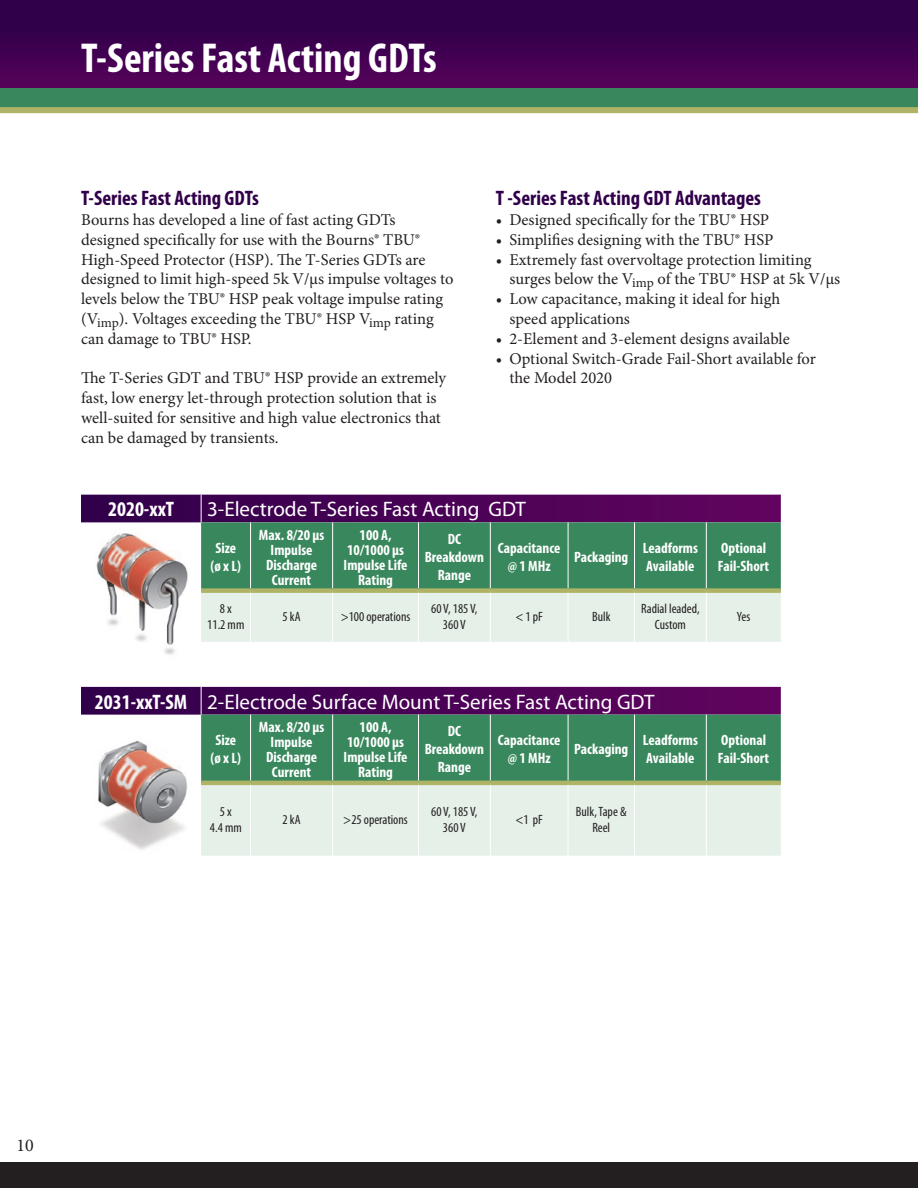
<style>
.page{position:relative;width:918px;height:1188px;background:#fff}
.page>*{position:absolute;margin:0;border:0;box-sizing:border-box;transform-origin:0 0}
.t1{font:700 condensed 42px "Myriad Pro";color:#fff}
.t2{font:21px "Myriad Pro";color:#fff}
.t3{font:700 condensed 21px "Myriad Pro";color:#31004a}
.t4{font:700 condensed 21px "Myriad Pro";color:#fff}
.t5{font:18px "Minion Pro";color:#231f20}
.t6{font:16.5px/19.8px "Minion Pro";color:#231f20}
.t7{font:700 condensed 15px/18px "Myriad Pro";color:#fff;text-align:center}
.t8{font:condensed 13.5px/16.2px "Myriad Pro";color:#231f20;text-align:center}
</style>
<div class="page">
<img style="left:164px;top:642px;width:11px;height:13px">
<div style="left:0;top:78px;width:918px;height:32px;background:#39885d"></div>
<div style="left:0;top:0;width:918px;height:88px;background:linear-gradient(to bottom,#280046,#530259)"></div>
<div style="left:0;top:1162px;width:918px;height:26px;background:#231f20"></div>
<div style="left:0;top:107px;width:918px;height:6px;background:#afb365"></div>
<svg style="left:81px;top:687px;width:700px;height:169px;background:#93a3a0"></svg>
<hr style="left:250px;top:715px;width:1px;height:66px;background:#fff">
<hr style="left:332px;top:715px;width:1px;height:66px;background:#fff">
<hr style="left:418px;top:715px;width:1px;height:66px;background:#fff">
<hr style="left:490px;top:715px;width:1px;height:66px;background:#fff">
<hr style="left:568px;top:715px;width:1px;height:66px;background:#fff">
<hr style="left:634px;top:715px;width:1px;height:66px;background:#fff">
<hr style="left:706px;top:715px;width:1px;height:66px;background:#fff">
<hr style="left:201px;top:781px;width:50px;height:4px;background:#afb365">
<hr style="left:251px;top:781px;width:82px;height:4px;background:#afb365">
<hr style="left:333px;top:781px;width:85px;height:4px;background:#afb365">
<hr style="left:418px;top:781px;width:72px;height:4px;background:#afb365">
<hr style="left:490px;top:781px;width:78px;height:4px;background:#afb365">
<hr style="left:568px;top:781px;width:66px;height:4px;background:#afb365">
<hr style="left:634px;top:781px;width:72px;height:4px;background:#afb365">
<hr style="left:706px;top:781px;width:75px;height:4px;background:#afb365">
<svg style="left:81px;top:495px;width:700px;height:147px;background:#859794"></svg>
<hr style="left:250px;top:522px;width:1px;height:66px;background:#fff">
<hr style="left:332px;top:522px;width:1px;height:66px;background:#fff">
<hr style="left:418px;top:522px;width:1px;height:66px;background:#fff">
<hr style="left:490px;top:522px;width:1px;height:66px;background:#fff">
<hr style="left:568px;top:522px;width:1px;height:66px;background:#fff">
<hr style="left:634px;top:522px;width:1px;height:66px;background:#fff">
<hr style="left:706px;top:522px;width:1px;height:66px;background:#fff">
<div style="left:201px;top:588px;width:50px;height:5px;background:#afb365"></div>
<div style="left:251px;top:588px;width:82px;height:5px;background:#afb365"></div>
<div style="left:333px;top:588px;width:85px;height:5px;background:#afb365"></div>
<div style="left:418px;top:588px;width:72px;height:5px;background:#afb365"></div>
<div style="left:490px;top:588px;width:78px;height:5px;background:#afb365"></div>
<div style="left:568px;top:588px;width:66px;height:5px;background:#afb365"></div>
<div style="left:634px;top:588px;width:72px;height:5px;background:#afb365"></div>
<div style="left:706px;top:588px;width:75px;height:5px;background:#afb365"></div>
<p class="t1" style="left:81px;top:32px;width:357px">T-Series Fast Acting GDTs</p>
<p class="t3" style="left:81px;top:185px;width:179px">T-Series Fast Acting GDTs</p>
<p class="t6" style="left:81px;top:210px;width:374px">Bourns has developed a line of fast acting GDTs designed specifically for use with the Bourns® TBU® High-Speed Protector (HSP). The T-Series GDTs are designed to limit high-speed 5k V/µs impulse voltages to levels below the TBU® HSP peak voltage impulse rating (V<sub>imp</sub>). Voltages exceeding the TBU® HSP V<sub>imp</sub> rating can damage to TBU® HSP.</p>
<p class="t6" style="left:81px;top:368px;width:367px">The T-Series GDT and TBU® HSP provide an extremely fast, low energy let-through protection solution that is well-suited for sensitive and high value electronics that can be damaged by transients.</p>
<p class="t3" style="left:496px;top:185px;width:267px">T -Series Fast Acting GDT Advantages</p>
<p class="t6" style="left:496px;top:210px;width:275px">• Designed specifically for the TBU® HSP</p>
<p class="t6" style="left:496px;top:230px;width:279px">• Simplifies designing with the TBU® HSP</p>
<p class="t6" style="left:509px;top:249px;width:332px;text-indent:-13px">• Extremely fast overvoltage protection limiting surges below the V<sub>imp</sub> of the TBU® HSP at 5k V/µs</p>
<p class="t6" style="left:509px;top:289px;width:272px;text-indent:-13px">• Low capacitance, making it ideal for high speed applications</p>
<p class="t6" style="left:496px;top:329px;width:295px">• 2-Element and 3-element designs available</p>
<p class="t6" style="left:509px;top:348px;width:308px;text-indent:-13px">• Optional Switch-Grade Fail-Short available for the Model 2020</p>
<p class="t4" style="left:108px;top:496px;width:67px">2020-xxT</p>
<p class="t2" style="left:207px;top:496px;width:320px">3-Electrode T-Series Fast Acting GDT</p>
<p class="t7" style="left:215px;top:539px;width:22px">Size</p>
<p class="t7" style="left:211px;top:557px;width:32px">(ø x L)</p>
<p class="t7" style="left:259px;top:525px;width:67px">Max. 8/20 µs</p>
<p class="t7" style="left:266px;top:542px;width:53px;line-height:15px">Impulse<br>Discharge<br>Current</p>
<p class="t7" style="left:360px;top:525px;width:33px">100 A,</p>
<p class="t7" style="left:344px;top:542px;width:65px;line-height:15px;text-align:left">10/1000 µs<br>Impulse Life</p>
<p class="t7" style="left:358px;top:570px;width:36px">Rating</p>
<p class="t7" style="left:425px;top:530px;width:61px">DC<br>Breakdown<br>Range</p>
<p class="t7" style="left:498px;top:539px;width:64px">Capacitance @ 1 MHz</p>
<p class="t7" style="left:574px;top:548px;width:56px">Packaging</p>
<p class="t7" style="left:643px;top:539px;width:57px;text-align:left">Leadforms<br>Available</p>
<p class="t7" style="left:718px;top:539px;width:53px;text-align:left">Optional<br>Fail-Short</p>
<p class="t8" style="left:220px;top:600px;width:13px">8 x</p>
<p class="t8" style="left:207px;top:617px;width:39px">11.2 mm</p>
<p class="t8" style="left:283px;top:609px;width:19px">5 kA</p>
<p class="t8" style="left:341px;top:609px;width:71px">&gt;100 operations</p>
<p class="t8" style="left:431px;top:600px;width:48px">60 V, 185 V,<br>360 V</p>
<p class="t8" style="left:515px;top:609px;width:29px">&lt; 1 pF</p>
<p class="t8" style="left:592px;top:609px;width:20px">Bulk</p>
<p class="t8" style="left:641px;top:600px;width:60px">Radial leaded,<br>Custom</p>
<p class="t8" style="left:737px;top:609px;width:15px">Yes</p>
<p class="t4" style="left:95px;top:689px;width:94px">2031-xxT-SM</p>
<p class="t2" style="left:207px;top:689px;width:449px">2-Electrode Surface Mount T-Series Fast Acting GDT</p>
<p class="t7" style="left:215px;top:731px;width:22px">Size</p>
<p class="t7" style="left:211px;top:749px;width:32px">(ø x L)</p>
<p class="t7" style="left:259px;top:718px;width:67px">Max. 8/20 µs</p>
<p class="t7" style="left:266px;top:734px;width:53px;line-height:15px">Impulse<br>Discharge<br>Current</p>
<p class="t7" style="left:360px;top:718px;width:33px">100 A,</p>
<p class="t7" style="left:344px;top:734px;width:65px;line-height:15px;text-align:left">10/1000 µs<br>Impulse Life</p>
<p class="t7" style="left:358px;top:763px;width:36px">Rating</p>
<p class="t7" style="left:425px;top:722px;width:61px">DC<br>Breakdown<br>Range</p>
<p class="t7" style="left:498px;top:731px;width:64px">Capacitance @ 1 MHz</p>
<p class="t7" style="left:574px;top:740px;width:56px">Packaging</p>
<p class="t7" style="left:643px;top:731px;width:57px;text-align:left">Leadforms<br>Available</p>
<p class="t7" style="left:718px;top:731px;width:53px;text-align:left">Optional<br>Fail-Short</p>
<p class="t8" style="left:220px;top:804px;width:13px">5 x</p>
<p class="t8" style="left:210px;top:820px;width:33px">4.4 mm</p>
<p class="t8" style="left:283px;top:812px;width:19px">2 kA</p>
<p class="t8" style="left:343px;top:812px;width:66px">&gt;25 operations</p>
<p class="t8" style="left:431px;top:804px;width:48px">60 V, 185 V,<br>360 V</p>
<p class="t8" style="left:515px;top:812px;width:29px">&lt;1 pF</p>
<p class="t8" style="left:576px;top:804px;width:52px">Bulk, Tape &amp;<br>Reel</p>
<p class="t5" style="left:16px;top:1133px;width:19px">10</p>
</div>
